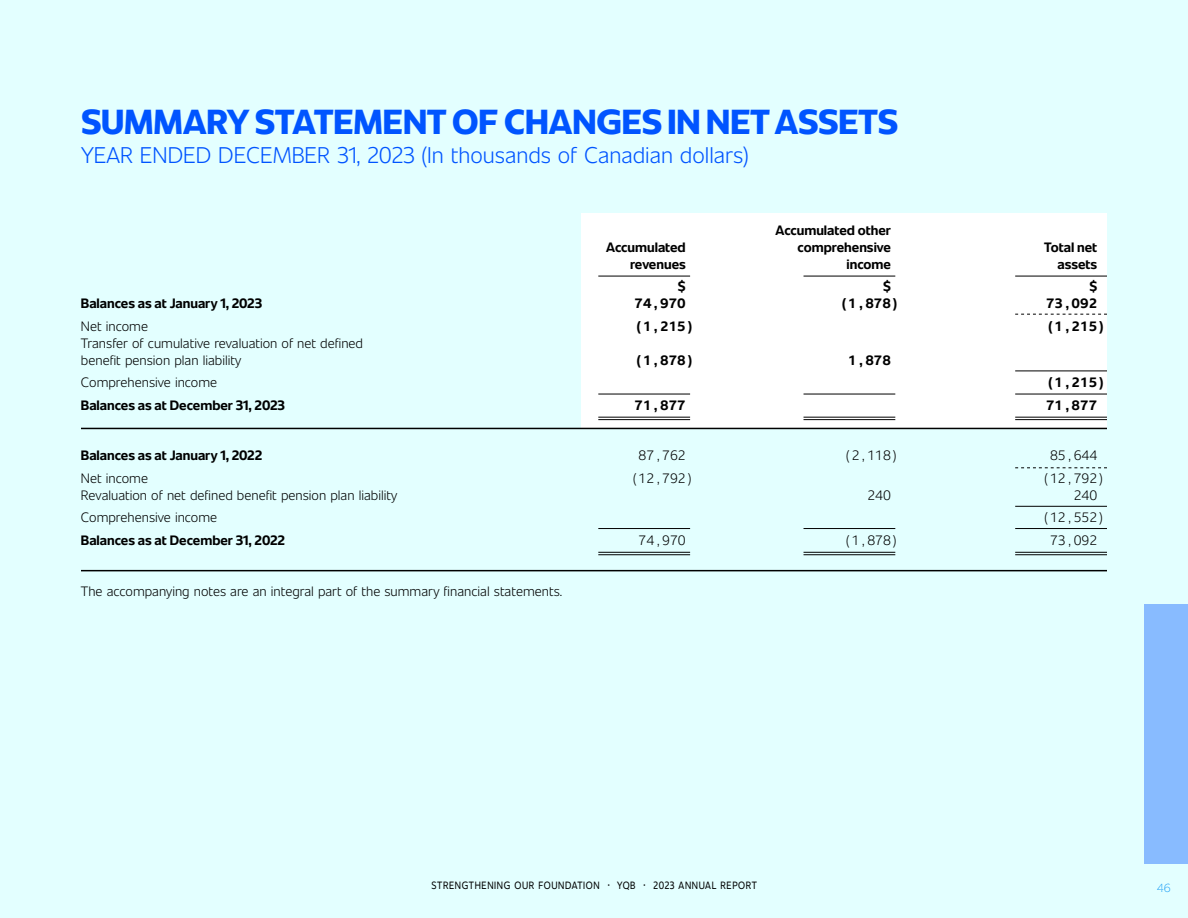
<style>
.page{position:relative;width:1188px;height:918px;background:#e3ffff}
.page>*{position:absolute;margin:0;border:0;box-sizing:border-box;transform-origin:0 0}
.t1{font:900 34.5px "Unitext";color:#0054ff}
.t2{font:300 22.5px "Unitext";color:#0054ff}
.t3{font:300 13.5px/17px "Unitext";color:#000}
.t4{font:700 13.5px "Unitext";color:#000}
.t5{font:10.5px "Unitext";letter-spacing:.065em;color:#000;scale:.88 1}
.t6{font:100 10.5px "Area Inktrap";color:#0091f4}
</style>
<div class="page">
<div style="left:581px;top:213px;width:526px;height:215px;background:#fff"></div>
<hr style="left:81px;top:570px;width:1026px;height:1px;background:#000">
<hr style="left:81px;top:428px;width:1026px;height:1px;background:#000">
<hr style="left:804px;top:276px;width:91px;height:1px;background:#000">
<hr style="left:598px;top:276px;width:92px;height:1px;background:#000">
<hr style="left:1015px;top:276px;width:92px;height:1px;background:#000">
<hr style="left:1015px;top:371px;width:92px;height:1px;background:#000">
<svg style="left:1015px;top:314px;width:92px;height:1px"></svg>
<svg style="left:1015px;top:467px;width:92px;height:1px"></svg>
<hr style="left:804px;top:394px;width:91px;height:1px;background:#000">
<hr style="left:598px;top:394px;width:92px;height:1px;background:#000">
<hr style="left:1015px;top:394px;width:92px;height:1px;background:#000">
<hr style="left:804px;top:417px;width:91px;height:1px;background:#000">
<hr style="left:804px;top:419px;width:91px;height:1px;background:#000">
<hr style="left:1015px;top:417px;width:92px;height:1px;background:#000">
<hr style="left:1015px;top:419px;width:92px;height:1px;background:#000">
<hr style="left:1015px;top:506px;width:92px;height:1px;background:#000">
<hr style="left:804px;top:528px;width:91px;height:1px;background:#000">
<hr style="left:598px;top:528px;width:92px;height:1px;background:#000">
<hr style="left:1015px;top:528px;width:92px;height:1px;background:#000">
<hr style="left:804px;top:552px;width:91px;height:1px;background:#000">
<hr style="left:804px;top:554px;width:91px;height:1px;background:#000">
<hr style="left:1015px;top:552px;width:92px;height:1px;background:#000">
<hr style="left:1015px;top:554px;width:92px;height:1px;background:#000">
<hr style="left:598px;top:552px;width:92px;height:1px;background:#000">
<hr style="left:598px;top:554px;width:92px;height:1px;background:#000">
<hr style="left:598px;top:417px;width:92px;height:1px;background:#000">
<hr style="left:598px;top:419px;width:92px;height:1px;background:#000">
<div style="left:1145px;top:604px;width:43px;height:260px;background:#8bf"></div>
<h1 class="t1" style="left:81px;top:97px;width:819px">SUMMARY STATEMENT OF CHANGES IN NET ASSETS</h1>
<h2 class="t2" style="left:81px;top:139px;width:669px">YEAR ENDED DECEMBER 31, 2023 (In thousands of Canadian dollars)</h2>
<p class="t4" style="left:775px;top:220px;width:117px">Accumulated other</p>
<p class="t4" style="left:606px;top:237px;width:81px">Accumulated</p>
<p class="t4" style="left:798px;top:237px;width:95px">comprehensive</p>
<p class="t4" style="left:1044px;top:237px;width:55px">Total net</p>
<p class="t4" style="left:630px;top:254px;width:57px">revenues</p>
<p class="t4" style="left:847px;top:254px;width:46px">income</p>
<p class="t4" style="left:1058px;top:254px;width:41px">assets</p>
<p class="t4" style="left:678px;top:277px;width:9px">$</p>
<p class="t4" style="left:883px;top:277px;width:9px">$</p>
<p class="t4" style="left:1089px;top:277px;width:9px">$</p>
<p class="t4" style="left:81px;top:293px;width:183px">Balances as at January 1, 2023</p>
<p class="t4" style="left:635px;top:293px;width:53px">74,970</p>
<p class="t4" style="left:840px;top:293px;width:61px">(1,878)</p>
<p class="t4" style="left:1046px;top:293px;width:53px">73,092</p>
<p class="t3" style="left:81px;top:316px;width:69px">Net income</p>
<p class="t4" style="left:635px;top:316px;width:61px">(1,215)</p>
<p class="t4" style="left:1046px;top:316px;width:61px">(1,215)</p>
<p class="t3" style="left:81px;top:333px;width:284px">Transfer of cumulative revaluation of net defined benefit pension plan liability</p>
<p class="t4" style="left:635px;top:350px;width:61px">(1,878)</p>
<p class="t4" style="left:848px;top:350px;width:44px">1,878</p>
<p class="t3" style="left:81px;top:373px;width:138px">Comprehensive income</p>
<p class="t4" style="left:1046px;top:372px;width:61px">(1,215)</p>
<p class="t4" style="left:81px;top:395px;width:205px">Balances as at December 31, 2023</p>
<p class="t4" style="left:635px;top:395px;width:53px">71,877</p>
<p class="t4" style="left:1046px;top:395px;width:53px">71,877</p>
<p class="t4" style="left:81px;top:446px;width:183px">Balances as at January 1, 2022</p>
<p class="t3" style="left:639px;top:446px;width:49px">87,762</p>
<p class="t3" style="left:844px;top:446px;width:56px">(2,118)</p>
<p class="t3" style="left:1050px;top:446px;width:49px">85,644</p>
<p class="t3" style="left:81px;top:469px;width:69px">Net income</p>
<p class="t3" style="left:631px;top:469px;width:64px">(12,792)</p>
<p class="t3" style="left:1042px;top:469px;width:64px">(12,792)</p>
<p class="t3" style="left:81px;top:486px;width:318px">Revaluation of net defined benefit pension plan liability</p>
<p class="t3" style="left:867px;top:486px;width:25px">240</p>
<p class="t3" style="left:1074px;top:486px;width:25px">240</p>
<p class="t3" style="left:81px;top:508px;width:138px">Comprehensive income</p>
<p class="t3" style="left:1042px;top:508px;width:64px">(12,552)</p>
<p class="t4" style="left:81px;top:530px;width:205px">Balances as at December 31, 2022</p>
<p class="t3" style="left:639px;top:531px;width:49px">74,970</p>
<p class="t3" style="left:844px;top:531px;width:56px">(1,878)</p>
<p class="t3" style="left:1050px;top:531px;width:49px">73,092</p>
<p class="t3" style="left:81px;top:582px;width:483px">The accompanying notes are an integral part of the summary financial statements.</p>
<p class="t5" style="left:432px;top:878px;width:371px">STRENGTHENING OUR FOUNDATION <sup>•</sup> YQB <sup>•</sup> 2023 ANNUAL REPORT</p>
<p class="t6" style="left:1157px;top:878px;width:15px">46</p>
</div>
